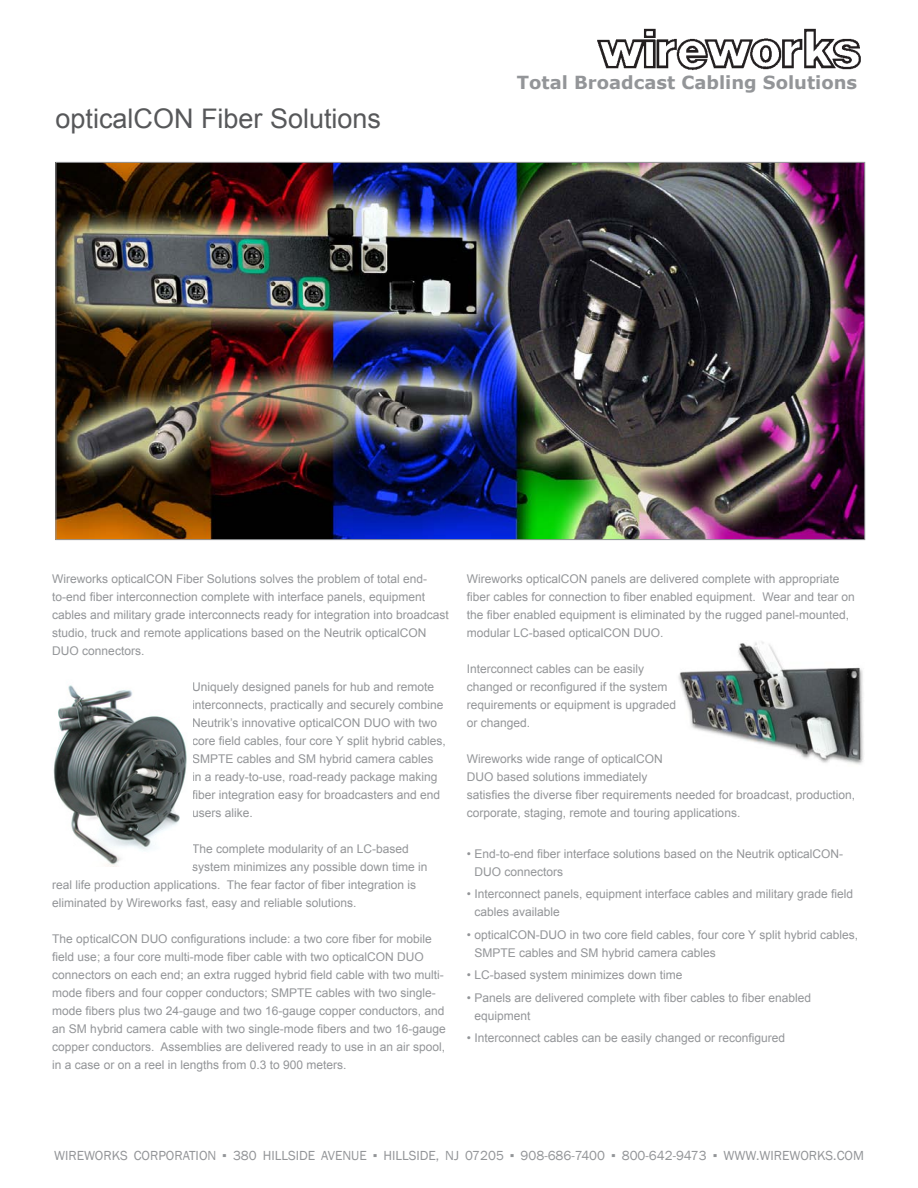
<style>
.page{position:relative;width:918px;height:1188px;background:#fff}
.page>*{position:absolute;margin:0;border:0;box-sizing:border-box;transform-origin:0 0}
.TITLE_-_FRONT{font:27px "Arial";color:#57585a}
.t1{font:700 18px "Verdana";color:#939598}
.t2{font:13.5px "Franklin Gothic";color:#939598}
.body_text{font:12px/18px "Arial";color:#939598}
</style>
<div class="page">
<img style="left:597px;top:28px;width:264px;height:43px">
<img style="left:53px;top:685px;width:134px;height:181px">
<img style="left:58px;top:164px;width:805px;height:374px">
<img style="left:678px;top:641px;width:186px;height:124px">
<p class="TITLE_-_FRONT" style="left:56px;top:100px;width:327px">opticalCON Fiber Solutions</p>
<h2 class="t1" style="left:517px;top:70px;width:342px">Total Broadcast Cabling Solutions</h2>
<p class="body_text" style="left:52px;top:570px;width:398px">Wireworks opticalCON Fiber Solutions solves the problem of total end&shy;to-end fiber interconnection complete with interface panels, equipment cables and military grade interconnects ready for integration into broadcast studio, truck and remote applications based on the Neutrik opticalCON DUO connectors.</p>
<p class="body_text" style="left:192px;top:678px;width:255px">Uniquely designed panels for hub and remote interconnects, practically and securely combine Neutrik’s innovative opticalCON DUO with two core field cables, four core Y split hybrid cables, SMPTE cables and SM hybrid camera cables in a ready-to-use, road-ready package making fiber integration easy for broadcasters and end users alike.</p>
<p class="body_text" style="left:192px;top:840px;width:218px">The complete modularity of an LC-based</p>
<p class="body_text" style="left:192px;top:858px;width:237px">system minimizes any possible down time in</p>
<p class="body_text" style="left:52px;top:876px;width:365px">real life production applications. The fear factor of fiber integration is</p>
<p class="body_text" style="left:52px;top:894px;width:306px">eliminated by Wireworks fast, easy and reliable solutions.</p>
<p class="body_text" style="left:52px;top:930px;width:395px">The opticalCON DUO configurations include: a two core fiber for mobile field use; a four core multi-mode fiber cable with two opticalCON DUO connectors on each end; an extra rugged hybrid field cable with two multi&shy;mode fibers and four copper conductors; SMPTE cables with two single&shy;mode fibers plus two 24-gauge and two 16-gauge copper conductors, and an SM hybrid camera cable with two single-mode fibers and two 16-gauge copper conductors. Assemblies are delivered ready to use in an air spool, in a case or on a reel in lengths from 0.3 to 900 meters.</p>
<p class="body_text" style="left:467px;top:570px;width:390px">Wireworks opticalCON panels are delivered complete with appropriate fiber cables for connection to fiber enabled equipment. Wear and tear on the fiber enabled equipment is eliminated by the rugged panel-mounted, modular LC-based opticalCON DUO.</p>
<p class="body_text" style="left:467px;top:660px;width:211px">Interconnect cables can be easily changed or reconfigured if the system requirements or equipment is upgraded or changed.</p>
<p class="body_text" style="left:467px;top:750px;width:390px">Wireworks wide range of opticalCON<br>DUO based solutions immediately<br>satisfies the diverse fiber requirements needed for broadcast, production, corporate, staging, remote and touring applications.</p>
<p class="body_text" style="left:474px;top:845px;width:370px;text-indent:-8px">• End-to-end fiber interface solutions based on the Neutrik opticalCON-<br>DUO connectors</p>
<p class="body_text" style="left:474px;top:885px;width:380px;text-indent:-8px">• Interconnect panels, equipment interface cables and military grade field cables available</p>
<p class="body_text" style="left:474px;top:926px;width:385px;text-indent:-8px">• opticalCON-DUO in two core field cables, four core Y split hybrid cables,<br>SMPTE cables and SM hybrid camera cables</p>
<p class="body_text" style="left:467px;top:966px;width:217px">• LC-based system minimizes down time</p>
<p class="body_text" style="left:474px;top:989px;width:338px;text-indent:-8px">• Panels are delivered complete with fiber cables to fiber enabled equipment</p>
<p class="body_text" style="left:467px;top:1029px;width:320px">• Interconnect cables can be easily changed or reconfigured</p>
<p class="t2" style="left:54px;top:1147px;width:811px">WIREWORKS CORPORATION ▪ 380 HILLSIDE AVENUE ▪ HILLSIDE, NJ 07205 ▪ 908-686-7400 ▪ 800-642-9473 ▪ WWW.WIREWORKS.COM</p>
</div>
